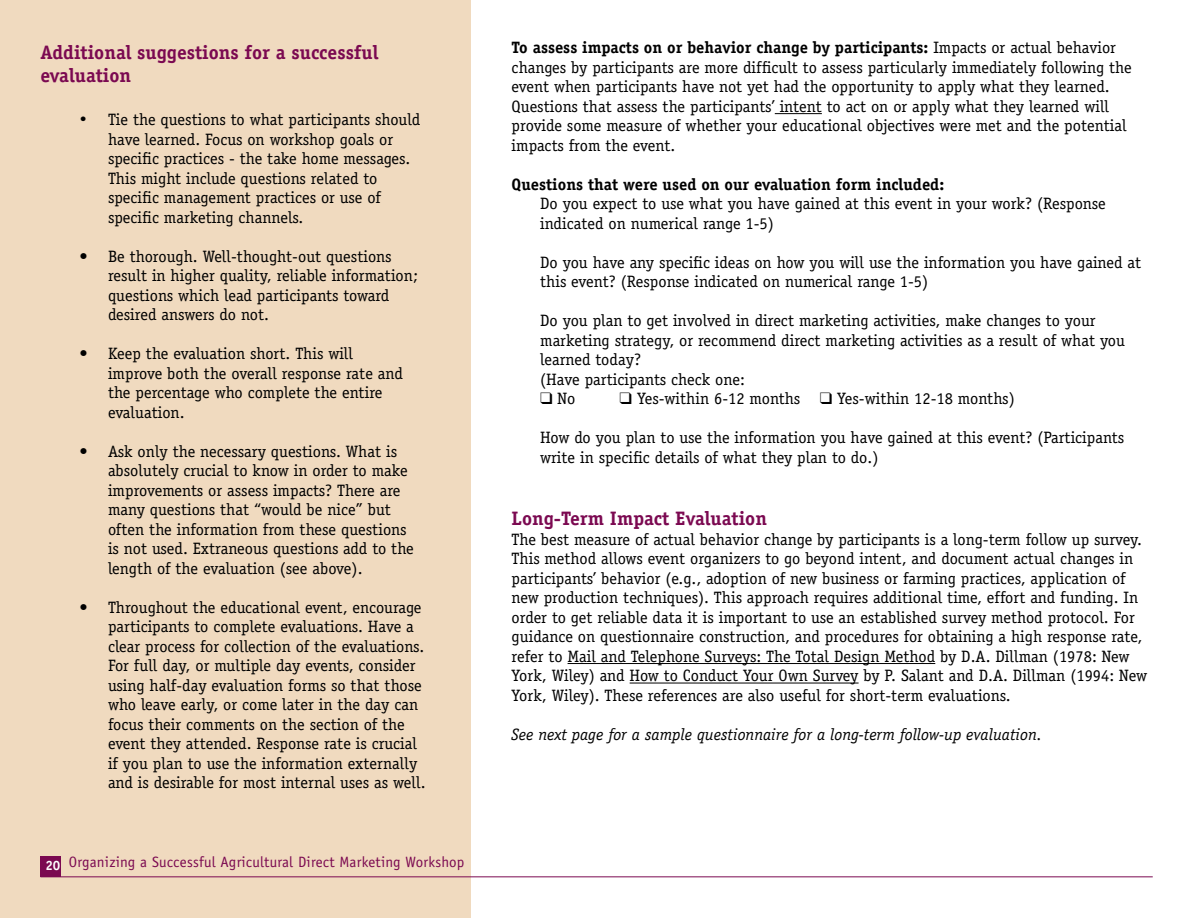
<style>
.page{position:relative;width:1188px;height:918px;background:#fff}
.page>*{position:absolute;margin:0;border:0;box-sizing:border-box;transform-origin:0 0}
.SubHead1{font:700 19.5px/23.4px "Officina Serif";color:#7b0951}
.Body{font:16.5px/19.5px "Officina Serif";color:#000}
.Bullet_Text{font:16.5px/19.5px "Officina Serif";color:#000}
.Body-2{font:italic 16.5px "Officina Serif";color:#000}
.Body-3{font:700 16.5px "Officina Serif";color:#000}
.t1{font:15px "Officina Sans";letter-spacing:.015em;color:#7b0951}
.t2{font:700 13.5px "Officina Sans";color:#fff}
.s1{font-weight:700}
</style>
<div class="page">
<div style="left:0;top:0;width:471px;height:918px;background:#f0dabf"></div>
<hr style="left:775px;top:113px;width:47px;height:1px;background:#000">
<hr style="left:568px;top:663px;width:367px;height:1px;background:#000">
<hr style="left:630px;top:683px;width:229px;height:1px;background:#000">
<hr style="left:40px;top:876px;width:1113px;height:1px;background:#7b0951">
<div style="left:40px;top:856px;width:21px;height:21px;background:#7b0951"></div>
<p class="SubHead1" style="left:40px;top:40px;width:340px">Additional suggestions for a successful evaluation</p>
<p class="Bullet_Text" style="left:108px;top:110px;width:314px;text-indent:-28px">• Tie the questions to what participants should have learned. Focus on workshop goals or specific practices - the take home messages.<br>This might include questions related to specific management practices or use of specific marketing channels.</p>
<p class="Bullet_Text" style="left:108px;top:246px;width:311px;text-indent:-28px">• Be thorough. Well-thought-out questions result in higher quality, reliable information; questions which lead participants toward desired answers do not.</p>
<p class="Bullet_Text" style="left:108px;top:344px;width:296px;text-indent:-28px">• Keep the evaluation short. This will improve both the overall response rate and the percentage who complete the entire evaluation.</p>
<p class="Bullet_Text" style="left:108px;top:441px;width:307px;text-indent:-28px">• Ask only the necessary questions. What is absolutely crucial to know in order to make improvements or assess impacts? There are many questions that “would be nice” but often the information from these questions is not used. Extraneous questions add to the length of the evaluation (see above).</p>
<p class="Bullet_Text" style="left:108px;top:597px;width:319px;text-indent:-28px">• Throughout the educational event, encourage participants to complete evaluations. Have a clear process for collection of the evaluations.<br>For full day, or multiple day events, consider using half-day evaluation forms so that those who leave early, or come later in the day can focus their comments on the section of the event they attended. Response rate is crucial if you plan to use the information externally and is desirable for most internal uses as well.</p>
<p class="t2" style="left:45px;top:857px;width:17px">20</p>
<p class="t1" style="left:69px;top:854px;width:397px">Organizing a Successful Agricultural Direct Marketing Workshop</p>
<p class="Body" style="left:512px;top:38px;width:622px"><span class="s1">To assess impacts on or behavior change by participants:</span> Impacts or actual behavior changes by participants are more difficult to assess particularly immediately following the event when participants have not yet had the opportunity to apply what they learned.<br>Questions that assess the participants’ intent to act on or apply what they learned will provide some measure of whether your educational objectives were met and the potential impacts from the event.</p>
<p class="Body-3" style="left:512px;top:174px;width:434px">Questions that were used on our evaluation form included:</p>
<p class="Body" style="left:540px;top:194px;width:567px">Do you expect to use what you have gained at this event in your work? (Response indicated on numerical range 1-5)</p>
<p class="Body" style="left:540px;top:253px;width:603px">Do you have any specific ideas on how you will use the information you have gained at this event? (Response indicated on numerical range 1-5)</p>
<p class="Body" style="left:540px;top:311px;width:586px">Do you plan to get involved in direct marketing activities, make changes to your marketing strategy, or recommend direct marketing activities as a result of what you learned today?</p>
<p class="Body" style="left:540px;top:370px;width:206px">(Have participants check one:</p>
<p class="Body" style="left:558px;top:389px;width:19px">No</p>
<p class="Body" style="left:637px;top:389px;width:165px">Yes-within 6-12 months</p>
<p class="Body" style="left:837px;top:389px;width:179px">Yes-within 12-18 months)</p>
<p class="Body" style="left:540px;top:428px;width:586px">How do you plan to use the information you have gained at this event? (Participants write in specific details of what they plan to do.)</p>
<p class="SubHead1" style="left:512px;top:507px;width:257px">Long-Term Impact Evaluation</p>
<p class="Body" style="left:512px;top:530px;width:637px">The best measure of actual behavior change by participants is a long-term follow up survey.<br>This method allows event organizers to go beyond intent, and document actual changes in participants’ behavior (e.g., adoption of new business or farming practices, application of new production techniques). This approach requires additional time, effort and funding. In order to get reliable data it is important to use an established survey method protocol. For guidance on questionnaire construction, and procedures for obtaining a high response rate, refer to Mail and Telephone Surveys: The Total Design Method by D.A. Dillman (1978: New York, Wiley) and How to Conduct Your Own Survey by P. Salant and D.A. Dillman (1994: New York, Wiley). These references are also useful for short-term evaluations.</p>
<p class="Body-2" style="left:512px;top:725px;width:532px">See next page for a sample questionnaire for a long-term follow-up evaluation.</p>
</div>
